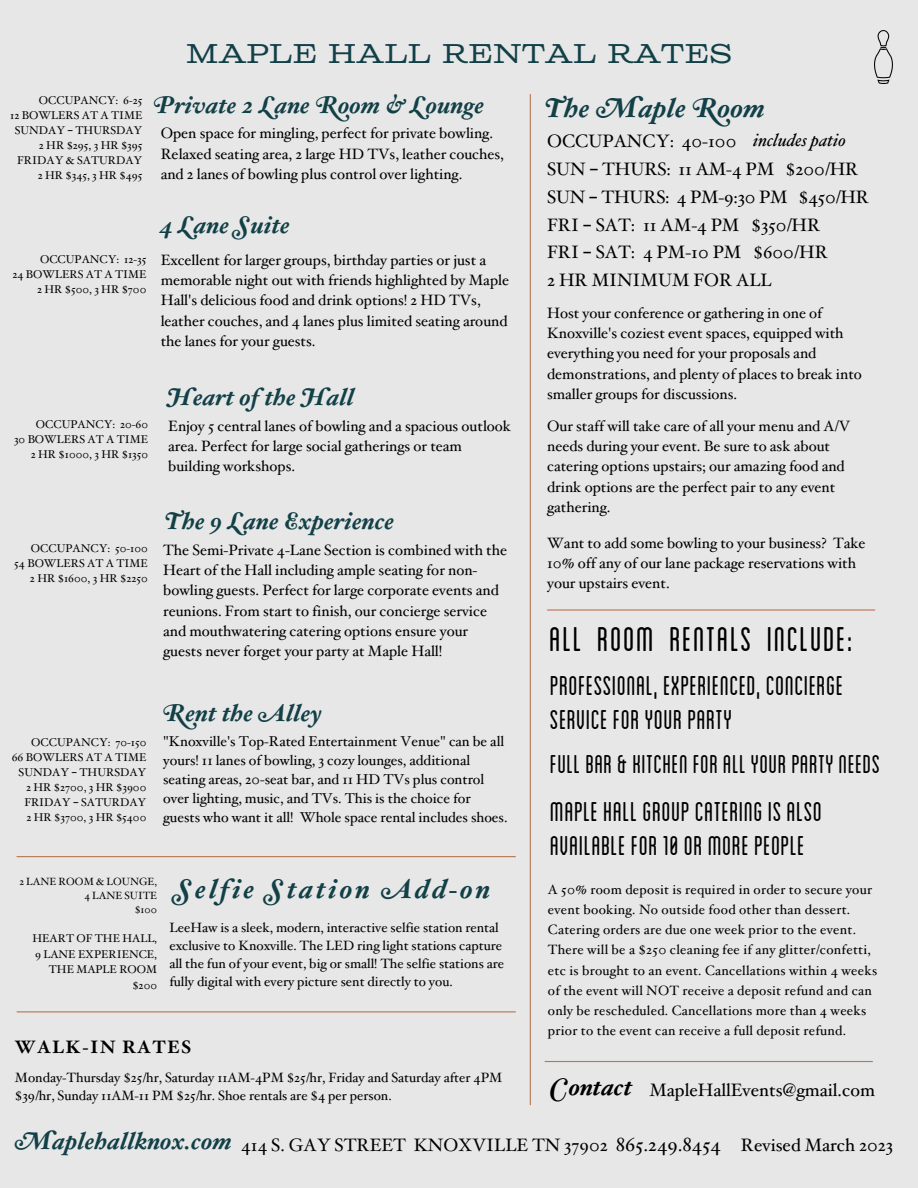
<style>
.page{position:relative;width:918px;height:1188px;background:#e7e7e7}
.page>*{position:absolute;margin:0;border:0;box-sizing:border-box;transform-origin:0 0}
.t1{font:condensed 36px "Blanch";letter-spacing:.05em;color:#000}
.t2{font:condensed 28.5px/33.8px "Blanch";letter-spacing:.025em;color:#000}
.t3{font:condensed 27px "Blanch";letter-spacing:.025em;color:#000}
.t4{font:27px "Columbia Titling Standard";color:#124047}
.t5{font:27px "Hoefler Text Bold Italic Swash";letter-spacing:.1em;color:#124047}
.t6{font:27px "Hoefler Text Bold Italic Swash";color:#124047}
.t7{font:24px "Hoefler Text Bold Italic Swash";color:#124047}
.t8{font:18px/27.8px "Hoefler Text";color:#000}
.t9{font:700 18px "Hoefler Text";letter-spacing:.075em;color:#000}
.t10{font:15px/20.2px "Hoefler Text";color:#000}
.t11{font:14.25px/19.2px "Hoefler Text";color:#000}
.t12{font:13.5px/20.2px "Hoefler Text";letter-spacing:.02em;color:#000}
.t13{font:13.5px/18px "Hoefler Text";color:#000}
.t14{font:11.25px/15px "Hoefler Text";color:#000;text-align:right}
.t15{font:10.5px/14px "Hoefler Text";color:#000;text-align:right}
.s1{font-family:"Noto Sans Gurmukhi"}
.s2{font-style:italic}
.s3{font-family:"Hoefler Text Bold Italic Swash";font-size:24px}
.s4{font-family:"Hoefler Text Bold Italic Swash";font-size:24px;color:#124047}
.s5{font-size:19.5px}
</style>
<div class="page">
<img style="left:875px;top:30px;width:18px;height:53px">
<hr style="left:530px;top:95px;width:1px;height:1010px;background:#b77550">
<hr style="left:17px;top:1011px;width:498px;height:1px;background:#b77550">
<hr style="left:547px;top:609px;width:328px;height:2px;background:#b77550">
<hr style="left:17px;top:856px;width:498px;height:1px;background:#b77550">
<hr style="left:545px;top:1061px;width:327px;height:1px;background:#b77550">
<h3 class="t4" style="left:186px;top:39px;width:548px">MAPLE HALL RENTAL RATES</h3>
<p class="t14" style="left:10px;top:93px;width:134px">OCCUPANCY: 6-25<br>12 BOWLERS AT A TIME<br>SUNDAY <span class="s1">–</span> THURSDAY<br>2 HR $295, 3 HR $395<br>FRIDAY &amp; SATURDAY<br>2 HR $345, 3 HR $495</p>
<h3 class="t7" style="left:153px;top:90px;width:333px">Private 2 Lane Room &amp; Lounge</h3>
<p class="t10" style="left:161px;top:124px;width:345px">Open space for mingling, perfect for private bowling.<br>Relaxed seating area, 2 large HD TVs, leather couches, and 2 lanes of bowling plus control over lighting.</p>
<p class="t14" style="left:12px;top:252px;width:135px">OCCUPANCY: 12-35<br>24 BOWLERS AT A TIME<br>2 HR $500, 3 HR $700</p>
<h3 class="t7" style="left:161px;top:210px;width:131px">4 Lane Suite</h3>
<p class="t10" style="left:161px;top:250px;width:350px">Excellent for larger groups, birthday parties or just a memorable night out with friends highlighted by Maple Hall's delicious food and drink options! 2 HD TVs, leather couches, and 4 lanes plus limited seating around the lanes for your guests.</p>
<p class="t14" style="left:14px;top:417px;width:136px">OCCUPANCY: 20-60<br>30 BOWLERS AT A TIME<br>2 HR $1000, 3 HR $1350</p>
<p class="t14" style="left:14px;top:541px;width:135px">OCCUPANCY: 50-100<br>54 BOWLERS AT A TIME<br>2 HR $1600, 3 HR $2250</p>
<h3 class="t7" style="left:168px;top:383px;width:188px">Heart of the Hall</h3>
<p class="t10" style="left:168px;top:416px;width:344px">Enjoy 5 central lanes of bowling and a spacious outlook area. Perfect for large social gatherings or team building workshops.</p>
<h3 class="t7" style="left:165px;top:506px;width:231px">The 9 Lane Experience</h3>
<p class="t10" style="left:163px;top:540px;width:345px">The Semi-Private 4-Lane Section is combined with the Heart of the Hall including ample seating for non&shy;bowling guests. Perfect for large corporate events and reunions. From start to finish, our concierge service and mouthwatering catering options ensure your guests never forget your party at Maple Hall!</p>
<p class="t14" style="left:12px;top:735px;width:136px">OCCUPANCY: 70-150<br>66 BOWLERS AT A TIME<br>SUNDAY <span class="s1">–</span> THURSDAY<br>2 HR $2700, 3 HR $3900<br>FRIDAY <span class="s1">–</span> SATURDAY<br>2 HR $3700, 3 HR $5400</p>
<h3 class="t7" style="left:163px;top:698px;width:161px">Rent the Alley</h3>
<p class="t11" style="left:163px;top:732px;width:346px">"Knoxville's Top-Rated Entertainment Venue" can be all yours! 11 lanes of bowling, 3 cozy lounges, additional seating areas, 20-seat bar, and 11 HD TVs plus control over lighting, music, and TVs. This is the choice for guests who want it all! Whole space rental includes shoes.</p>
<p class="t15" style="left:19px;top:875px;width:139px">2 LANE ROOM &amp; LOUNGE,<br>4 LANE SUITE<br>$100</p>
<p class="t14" style="left:33px;top:930px;width:126px;line-height:15.8px">HEART OF THE HALL,<br>9 LANE EXPERIENCE,<br>THE MAPLE ROOM $200</p>
<h3 class="t5" style="left:175px;top:873px;width:317px">Selfie Station Add-on</h3>
<p class="t13" style="left:169px;top:919px;width:336px">LeeHaw is a sleek, modern, interactive selfie station rental exclusive to Knoxville. The LED ring light stations capture all the fun of your event, big or small! The selfie stations are fully digital with every picture sent directly to you.</p>
<p class="t9" style="left:15px;top:1036px;width:178px">WALK-IN RATES</p>
<p class="t13" style="left:15px;top:1069px;width:489px">Monday-Thursday $25/hr, Saturday 11AM-4PM $25/hr, Friday and Saturday after 4PM $39/hr, Sunday 11AM-11 PM $25/hr. Shoe rentals are $4 per person.</p>
<h3 class="t6" style="left:545px;top:91px;width:222px">The Maple Room</h3>
<p class="t8" style="left:547px;top:128px;width:323px">OCCUPANCY: 40-100 <span class="s2">includes patio<br></span>SUN <span class="s1">–</span> THURS: 11 AM-4 PM $200/HR<br>SUN <span class="s1">–</span> THURS: 4 PM-9:30 PM $450/HR<br>FRI <span class="s1">–</span> SAT: 11 AM-4 PM $350/HR<br>FRI <span class="s1">–</span> SAT: 4 PM-10 PM $600/HR<br>2 HR MINIMUM FOR ALL</p>
<p class="t10" style="left:547px;top:303px;width:316px">Host your conference or gathering in one of Knoxville's coziest event spaces, equipped with everything you need for your proposals and demonstrations, and plenty of places to break into smaller groups for discussions.</p>
<p class="t10" style="left:547px;top:416px;width:305px">Our staff will take care of all your menu and A/V needs during your event. Be sure to ask about catering options upstairs; our amazing food and drink options are the perfect pair to any event gathering.</p>
<p class="t10" style="left:547px;top:533px;width:320px">Want to add some bowling to your business? Take<br>10% off any of our lane package reservations with your upstairs event.</p>
<h1 class="t1" style="left:550px;top:620px;width:304px">ALL ROOM RENTALS INCLUDE:</h1>
<h2 class="t2" style="left:550px;top:669px;width:294px">PROFESSIONAL, EXPERIENCED, CONCIERGE<br>SERVICE FOR YOUR PARTY</h2>
<h3 class="t3" style="left:550px;top:749px;width:331px">FULL BAR &amp; KITCHEN FOR ALL YOUR PARTY NEEDS</h3>
<h2 class="t2" style="left:550px;top:795px;width:273px">MAPLE HALL GROUP CATERING IS ALSO<br>AVAILABLE FOR 10 OR MORE PEOPLE</h2>
<p class="t12" style="left:548px;top:879px;width:331px">A 50% room deposit is required in order to secure your event booking. No outside food other than dessert.<br>Catering orders are due one week prior to the event.<br>There will be a $250 cleaning fee if any glitter/confetti, etc is brought to an event. Cancellations within 4 weeks of the event will NOT receive a deposit refund and can only be rescheduled. Cancellations more than 4 weeks prior to the event can receive a full deposit refund.</p>
<p class="t8" style="left:550px;top:1077px;width:326px"><span class="s3">Contact</span> MapleHallEvents@gmail.com</p>
<p class="t8" style="left:15px;top:1132px;width:708px"><span class="s4">Maplehallknox.com</span> 414 S. GAY STREET KNOXVILLE TN 37902 <span class="s5">865.249.8454</span></p>
<p class="t8" style="left:741px;top:1132px;width:154px">Revised March 2023</p>
</div>
